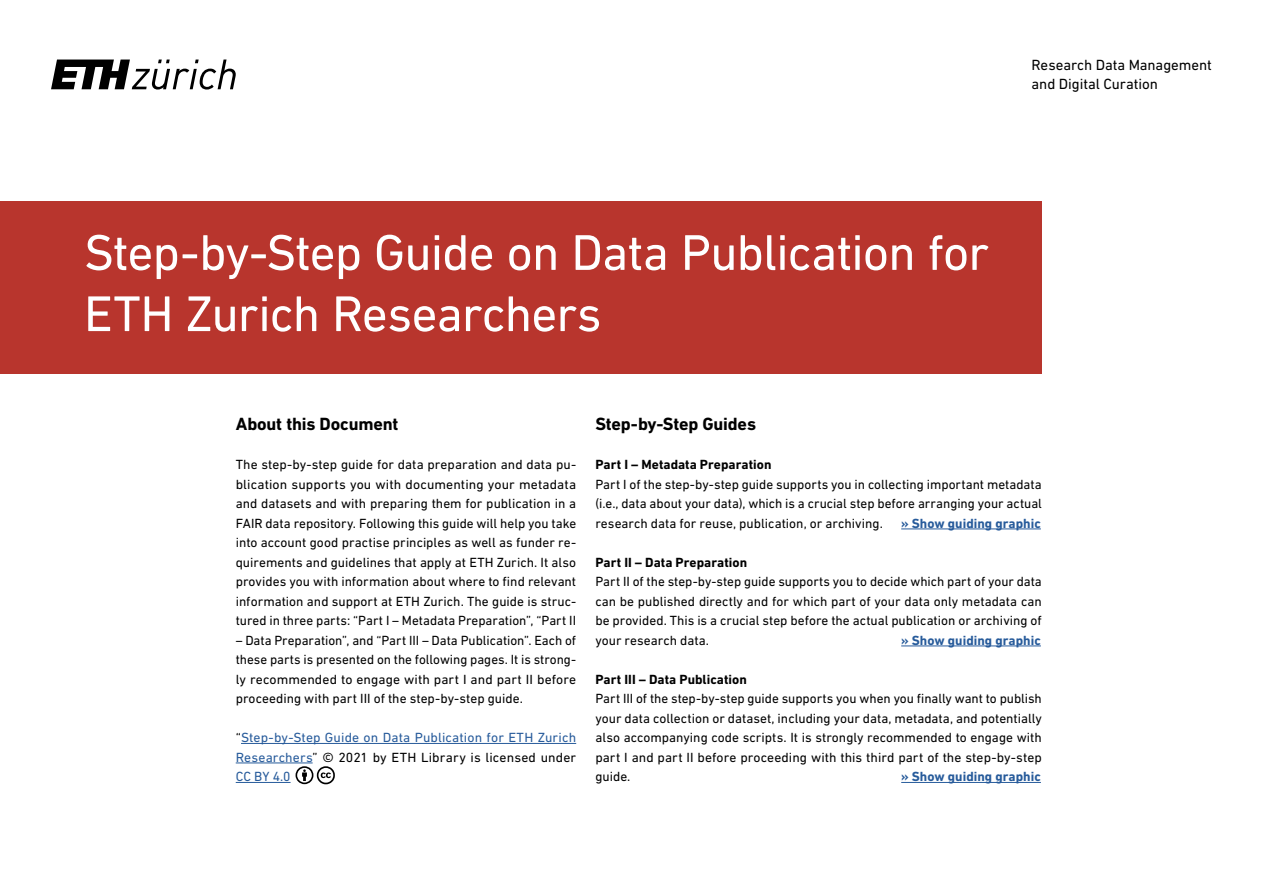
<style>
.page{position:relative;width:1263px;height:893px;background:#fff}
.page>*{position:absolute;margin:0;border:0;box-sizing:border-box;transform-origin:0 0}
.Headline_A4-L__DIN_N{font:51px/61.2px "DIN Next W1 G";letter-spacing:-.02em;color:#fff}
.Untertitel_1{font:700 18px "DIN Next W1 G";letter-spacing:-.01em;color:#000}
.ETH-Organisationsein{font:15px/19.5px "DIN Next W1 G";letter-spacing:-.005em;color:#000}
.Lauftext_Standard__B{font:13.5px/19.5px "DIN Next W1 G";color:#000;text-align:justify}
.Lauftext_Standard__B-2{font:13.5px/19.5px "DIN Next W1 G";letter-spacing:.01em;color:#275b9b;text-align:justify}
.Untertitel_2{font:700 13.5px "DIN Next W1 G";letter-spacing:.005em;color:#000}
.Lauftext_Standard__B-3{font:700 13.5px "DIN Next W1 G";letter-spacing:.005em;color:#275b9b}
.s1{color:#000}
</style>
<div class="page">
<svg style="left:51px;top:60px;width:185px;height:30px"></svg>
<div style="left:0;top:202px;width:1042px;height:172px;background:#b8352d"></div>
<hr style="left:241px;top:743px;width:335px;height:1px;background:#275b9b">
<hr style="left:236px;top:763px;width:77px;height:1px;background:#275b9b">
<hr style="left:236px;top:782px;width:55px;height:1px;background:#275b9b">
<hr style="left:901px;top:529px;width:140px;height:1px;background:#275b9b">
<hr style="left:901px;top:646px;width:140px;height:1px;background:#275b9b">
<hr style="left:901px;top:782px;width:140px;height:1px;background:#275b9b">
<svg style="left:296px;top:766px;width:39px;height:18px"></svg>
<p class="ETH-Organisationsein" style="left:1031px;top:55px;width:182px">Research Data Management and Digital Curation</p>
<p class="Headline_A4-L__DIN_N" style="left:84px;top:221px;width:907px">Step-by-Step Guide on Data Publication for<br>ETH Zurich Researchers</p>
<h1 class="Untertitel_1" style="left:236px;top:413px;width:164px">About this Document</h1>
<p class="Lauftext_Standard__B" style="left:236px;top:455px;width:342px">The step-by-step guide for data preparation and data pu&shy;blication supports you with documenting your metadata and datasets and with preparing them for publication in a FAIR data repository. Following this guide will help you take into account good practise principles as well as funder re&shy;quirements and guidelines that apply at ETH Zurich. It also provides you with information about where to find relevant information and support at ETH Zurich. The guide is struc&shy;tured in three parts: “Part I – Metadata Preparation”, “Part II</p>
<p class="Lauftext_Standard__B" style="left:236px;top:630px;width:342px">– Data Preparation”, and “Part III – Data Publication”. Each of these parts is presented on the following pages. It is strong&shy;ly recommended to engage with part I and part II before proceeding with part III of the step-by-step guide.</p>
<p class="Lauftext_Standard__B-2" style="left:236px;top:728px;width:342px"><span class="s1">“</span>Step-by-Step Guide on Data Publication for ETH Zurich Researchers<span class="s1">” © 2021 by ETH Library is licensed under </span>CC BY 4.0</p>
<h1 class="Untertitel_1" style="left:595px;top:413px;width:162px">Step-by-Step Guides</h1>
<h2 class="Untertitel_2" style="left:595px;top:457px;width:178px">Part I – Metadata Preparation</h2>
<p class="Lauftext_Standard__B" style="left:595px;top:474px;width:448px">Part I of the step-by-step guide supports you in collecting important metadata (i.e., data about your data), which is a crucial step before arranging your actual research data for reuse, publication, or archiving.</p>
<p class="Lauftext_Standard__B-3" style="left:901px;top:515px;width:141px">» Show guiding graphic</p>
<h2 class="Untertitel_2" style="left:595px;top:554px;width:153px">Part II – Data Preparation</h2>
<p class="Lauftext_Standard__B" style="left:595px;top:572px;width:448px">Part II of the step-by-step guide supports you to decide which part of your data can be published directly and for which part of your data only metadata can be provided. This is a crucial step before the actual publication or archiving of your research data.</p>
<p class="Lauftext_Standard__B-3" style="left:901px;top:632px;width:141px">» Show guiding graphic</p>
<h2 class="Untertitel_2" style="left:595px;top:671px;width:153px">Part III – Data Publication</h2>
<p class="Lauftext_Standard__B" style="left:595px;top:689px;width:448px">Part III of the step-by-step guide supports you when you finally want to publish your data collection or dataset, including your data, metadata, and potentially also accompanying code scripts. It is strongly recommended to engage with part I and part II before proceeding with this third part of the step-by-step guide.</p>
<p class="Lauftext_Standard__B-3" style="left:901px;top:769px;width:141px">» Show guiding graphic</p>
</div>
